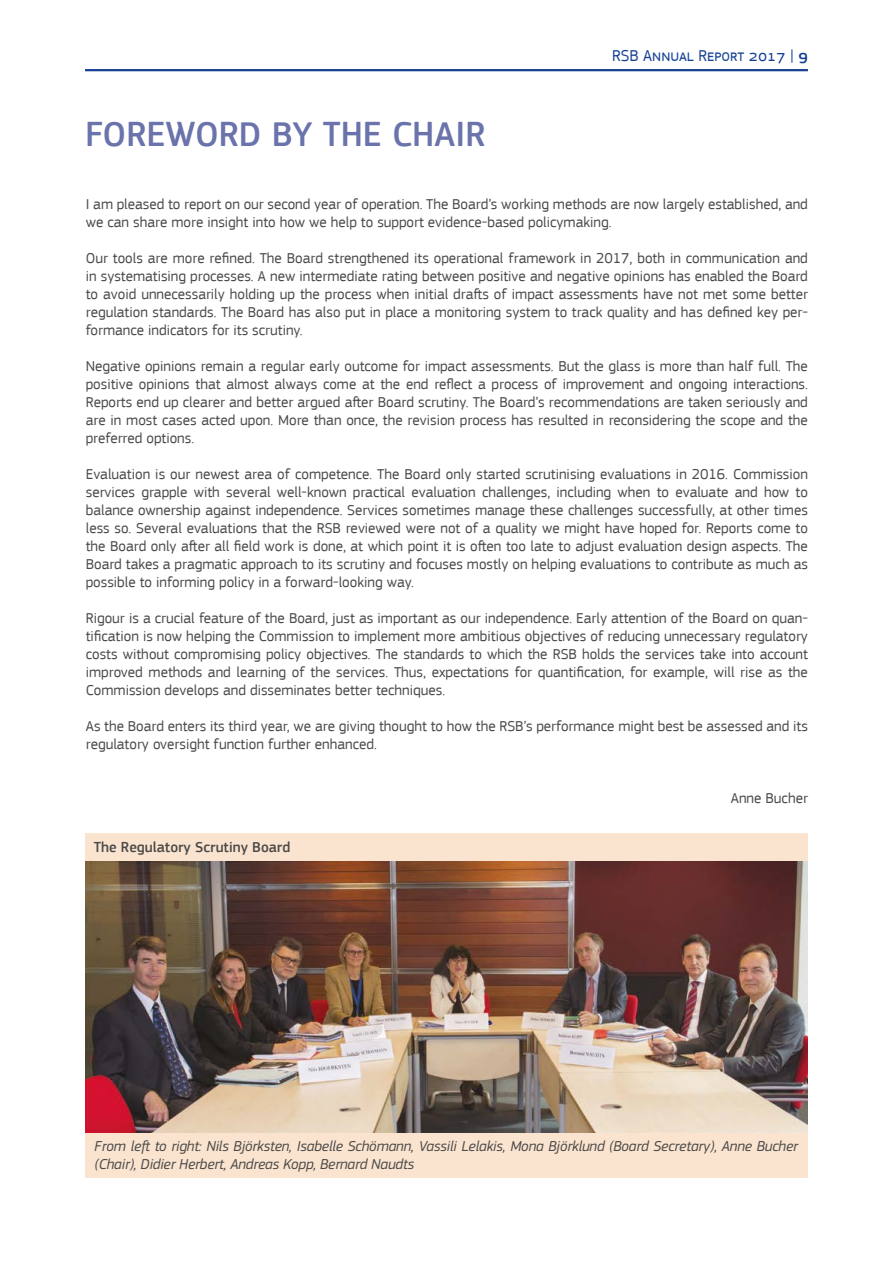
<style>
.page{position:relative;width:893px;height:1263px;background:#fff}
.page>*{position:absolute;margin:0;border:0;box-sizing:border-box;transform-origin:0 0}
.t1{font:500 36px "EC Square Sans Pro";color:#6a73ab}
.t2{font:16.5px "EC Square Sans Pro";color:#164194}
.t3{font:15px/18px "EC Square Sans Pro";color:#4a4a49;text-align:justify}
.t4{font:italic 15px/18px "EC Square Sans Pro";letter-spacing:-.01em;color:#4a4a49}
.t5{font:500 15px "EC Square Sans Pro";color:#4a4a49}
.s1{font-weight:500}
</style>
<div class="page">
<div style="left:85px;top:834px;width:723px;height:344px;background:#fbe4cf"></div>
<img style="left:85px;top:862px;width:723px;height:270px">
<hr style="left:85px;top:69px;width:723px;height:2px;background:#164194">
<h1 class="t1" style="left:85px;top:113px;width:402px">FOREWORD BY THE CHAIR</h1>
<p class="t2" style="left:612px;top:46px;width:197px">RSB Annual Report 2017 | <span class="s1">9</span></p>
<p class="t3" style="left:86px;top:195px;width:724px">I am pleased to report on our second year of operation. The Board’s working methods are now largely established, and we can share more insight into how we help to support evidence-based policymaking.</p>
<p class="t3" style="left:86px;top:249px;width:724px">Our tools are more refined. The Board strengthened its operational framework in 2017, both in communication and in systematising processes. A new intermediate rating between positive and negative opinions has enabled the Board to avoid unnecessarily holding up the process when initial drafts of impact assessments have not met some better regulation standards. The Board has also put in place a monitoring system to track quality and has defined key per&shy;formance indicators for its scrutiny.</p>
<p class="t3" style="left:86px;top:357px;width:724px">Negative opinions remain a regular early outcome for impact assessments. But the glass is more than half full. The positive opinions that almost always come at the end reflect a process of improvement and ongoing interactions.<br>Reports end up clearer and better argued after Board scrutiny. The Board’s recommendations are taken seriously and are in most cases acted upon. More than once, the revision process has resulted in reconsidering the scope and the preferred options.</p>
<p class="t3" style="left:86px;top:465px;width:724px">Evaluation is our newest area of competence. The Board only started scrutinising evaluations in 2016. Commission services grapple with several well-known practical evaluation challenges, including when to evaluate and how to balance ownership against independence. Services sometimes manage these challenges successfully, at other times less so. Several evaluations that the RSB reviewed were not of a quality we might have hoped for. Reports come to the Board only after all field work is done, at which point it is often too late to adjust evaluation design aspects. The Board takes a pragmatic approach to its scrutiny and focuses mostly on helping evaluations to contribute as much as possible to informing policy in a forward-looking way.</p>
<p class="t3" style="left:86px;top:609px;width:724px">Rigour is a crucial feature of the Board, just as important as our independence. Early attention of the Board on quan&shy;tification is now helping the Commission to implement more ambitious objectives of reducing unnecessary regulatory costs without compromising policy objectives. The standards to which the RSB holds the services take into account improved methods and learning of the services. Thus, expectations for quantification, for example, will rise as the Commission develops and disseminates better techniques.</p>
<p class="t3" style="left:86px;top:717px;width:724px">As the Board enters its third year, we are giving thought to how the RSB’s performance might best be assessed and its regulatory oversight function further enhanced.</p>
<p class="t5" style="left:94px;top:838px;width:198px">The Regulatory Scrutiny Board</p>
<p class="t3" style="left:731px;top:789px;width:79px">Anne Bucher</p>
<p class="t4" style="left:95px;top:1137px;width:705px">From left to right: Nils Björksten, Isabelle Schömann, Vassili Lelakis, Mona Björklund (Board Secretary), Anne Bucher (Chair), Didier Herbert, Andreas Kopp, Bernard Naudts</p>
</div>
